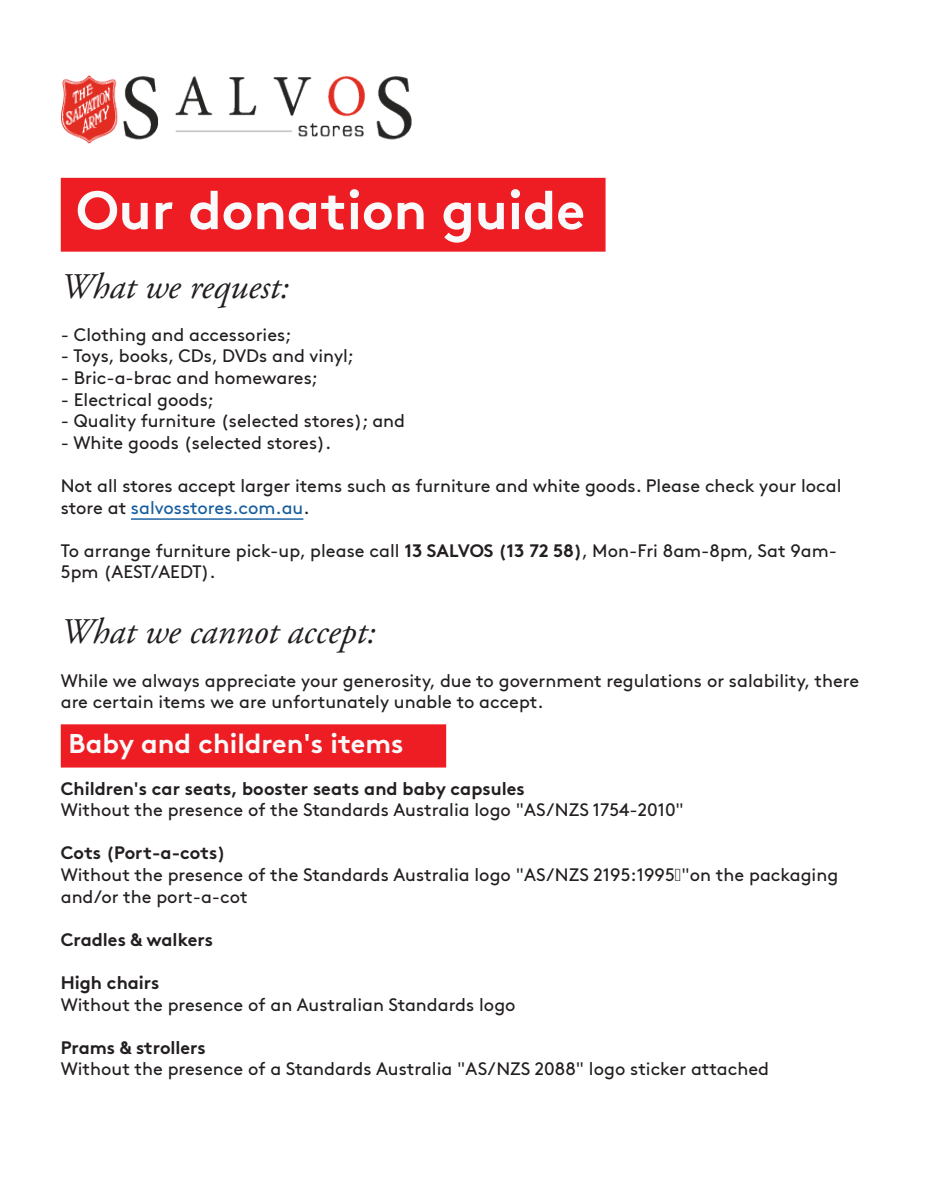
<style>
.page{position:relative;width:932px;height:1202px;background:#fff}
.page>*{position:absolute;margin:0;border:0;box-sizing:border-box;transform-origin:0 0}
.t1{font:700 54px "Brown Std";color:#fafafa}
.t2{font:italic 36px "Adobe Garamond Pro";color:#231f20}
.t3{font:700 27px "Brown Std";color:#fafafa}
.t4{font:18px/21.6px "Brown Std";color:#231f20}
.t5{font:700 18px "Brown Std";color:#231f20}
.s1{color:#175d9e}
.s2{font-weight:700}
</style>
<div class="page">
<img style="left:61px;top:76px;width:351px;height:67px">
<hr style="left:131px;top:518px;width:172px;height:2px;background:#175d9e">
<div style="left:61px;top:178px;width:544px;height:74px;background:#ee1d23;border:2px solid #ee1d23"></div>
<div style="left:61px;top:724px;width:385px;height:43px;background:#ee1d23;border:2px solid #ee1d23"></div>
<p class="t1" style="left:76px;top:177px;width:510px">Our donation guide</p>
<p class="t2" style="left:61px;top:264px;width:230px">What we request:</p>
<p class="t4" style="left:61px;top:324px;width:232px">- Clothing and accessories;</p>
<p class="t4" style="left:61px;top:345px;width:295px">- Toys, books, CDs, DVDs and vinyl;</p>
<p class="t4" style="left:61px;top:367px;width:259px">- Bric-a-brac and homewares;</p>
<p class="t4" style="left:61px;top:389px;width:155px">- Electrical goods;</p>
<p class="t4" style="left:61px;top:410px;width:346px">- Quality furniture (selected stores); and</p>
<p class="t4" style="left:61px;top:432px;width:272px">- White goods (selected stores).</p>
<p class="t4" style="left:61px;top:475px;width:782px">Not all stores accept larger items such as furniture and white goods. Please check your local store at <span class="s1">salvosstores.com.au</span>.</p>
<p class="t4" style="left:61px;top:540px;width:777px">To arrange furniture pick-up, please call <span class="s2">13 SALVOS (13 72 58)</span>, Mon-Fri 8am-8pm, Sat 9am-<br>5pm (AEST/AEDT).</p>
<p class="t2" style="left:61px;top:610px;width:316px">What we cannot accept:</p>
<p class="t4" style="left:61px;top:669px;width:800px">While we always appreciate your generosity, due to government regulations or salability, there are certain items we are unfortunately unable to accept.</p>
<p class="t3" style="left:69px;top:727px;width:336px">Baby and children's items</p>
<p class="t5" style="left:61px;top:777px;width:465px">Children's car seats, booster seats and baby capsules</p>
<p class="t4" style="left:61px;top:799px;width:624px">Without the presence of the Standards Australia logo "AS/NZS 1754-2010"</p>
<p class="t5" style="left:61px;top:842px;width:166px">Cots (Port-a-cots)</p>
<p class="t4" style="left:61px;top:864px;width:779px">Without the presence of the Standards Australia logo "AS/NZS 2195:1995”"on the packaging and/or the port-a-cot</p>
<p class="t5" style="left:61px;top:928px;width:154px">Cradles &amp; walkers</p>
<p class="t5" style="left:61px;top:971px;width:100px">High chairs</p>
<p class="t4" style="left:61px;top:993px;width:456px">Without the presence of an Australian Standards logo</p>
<p class="t5" style="left:61px;top:1036px;width:147px">Prams &amp; strollers</p>
<p class="t4" style="left:61px;top:1058px;width:709px">Without the presence of a Standards Australia "AS/NZS 2088" logo sticker attached</p>
</div>
